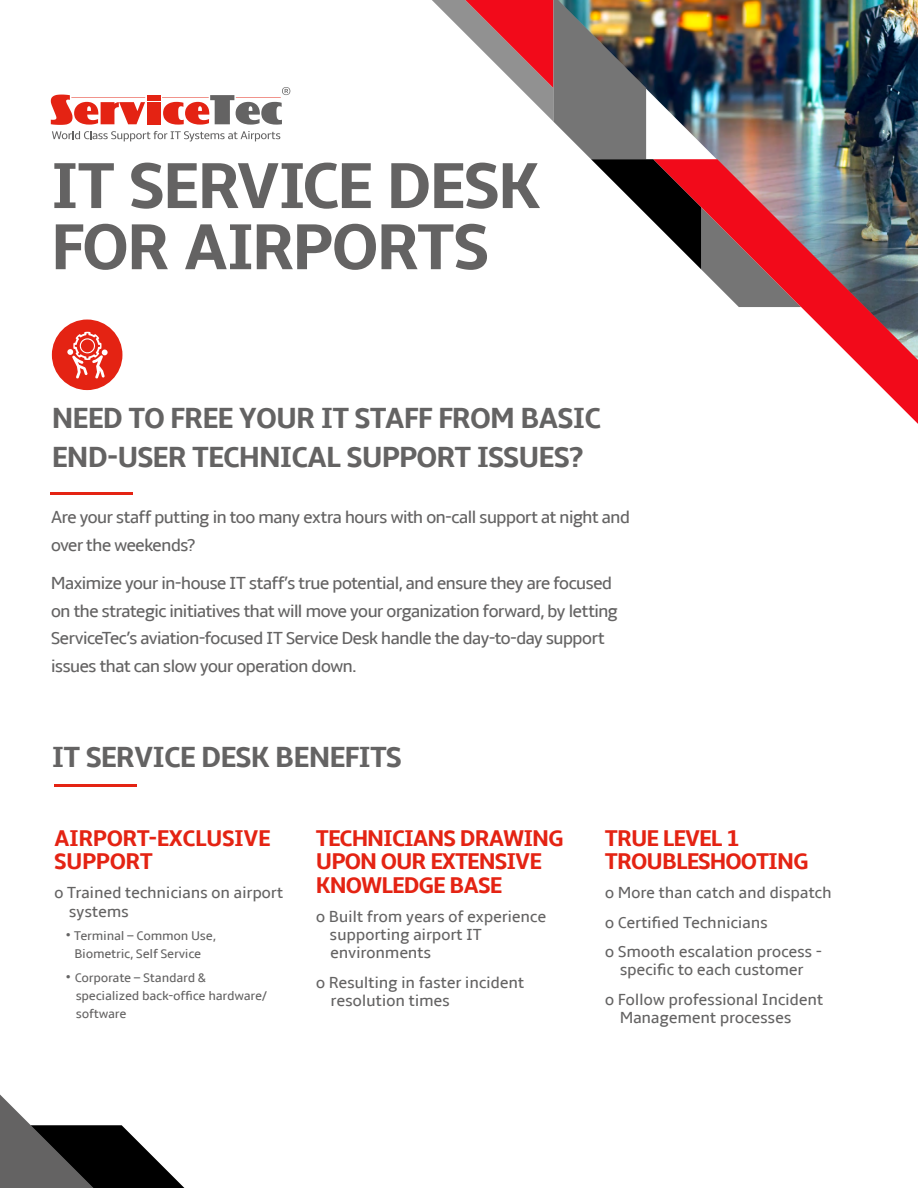
<style>
.page{position:relative;width:918px;height:1188px;background:#fff}
.page>*{position:absolute;margin:0;border:0;box-sizing:border-box;transform-origin:0 0}
.t1{font:700 67.5px/61.2px "Amble";letter-spacing:-.03em;color:#646363}
.t2{font:700 30px/38.4px "Amble";letter-spacing:-.03em;color:#646363}
.t3{font:700 23.4px/23.4px "Amble";letter-spacing:-.04em;color:#e42313}
.t4{font:700 23.4px/23.4px "Amble";letter-spacing:-.02em;color:#e42313}
.t5{font:18px/27.6px "Amble";letter-spacing:-.055em;color:#646363}
.t6{font:16.5px/18.3px "Amble";letter-spacing:-.02em;color:#646363}
.t7{font:13.05px/18.3px "Amble";letter-spacing:-.02em;color:#646363;text-align:center}
.s1{font-size:16.5px}
</style>
<div class="page">
<hr style="left:51px;top:492px;width:82px;height:3px;background:#e42313">
<hr style="left:54px;top:784px;width:82px;height:3px;background:#e42313">
<svg style="left:0;top:1095px;width:184px;height:93px"></svg>
<div style="left:147px;top:102px;width:14px;height:22px;background:#e42313"></div>
<svg style="left:51px;top:95px;width:94px;height:30px"></svg>
<div style="left:147px;top:95px;width:14px;height:5px;background:#e42313"></div>
<svg style="left:52px;top:131px;width:228px;height:11px"></svg>
<svg style="left:162px;top:87px;width:128px;height:38px"></svg>
<svg style="left:52px;top:319px;width:71px;height:71px"></svg>
<img style="left:801px;top:0;width:117px;height:159px">
<img style="left:432px;top:0;width:369px;height:221px">
<img style="left:653px;top:159px;width:265px;height:265px">
<h1 class="t1" style="left:51px;top:156px;width:491px">IT SERVICE DESK<br>FOR AIRPORTS</h1>
<h2 class="t2" style="left:52px;top:400px;width:551px">NEED TO FREE YOUR IT STAFF FROM BASIC<br>END-USER TECHNICAL SUPPORT ISSUES?</h2>
<p class="t5" style="left:51px;top:504px;width:581px">Are your staff putting in too many extra hours with on-call support at night and over the weekends?</p>
<p class="t5" style="left:51px;top:569px;width:569px">Maximize your in-house IT staff’s true potential, and ensure they are focused on the strategic initiatives that will move your organization forward, by letting ServiceTec’s aviation-focused IT Service Desk handle the day-to-day support issues that can slow your operation down.</p>
<h2 class="t2" style="left:52px;top:738px;width:352px">IT SERVICE DESK BENEFITS</h2>
<p class="t4" style="left:54px;top:827px;width:218px">AIRPORT-EXCLUSIVE<br>SUPPORT</p>
<p class="t6" style="left:69px;top:884px;width:216px;text-indent:-15px">o Trained technicians on airport systems</p>
<p class="t7" style="left:66px;top:927px;width:152px"><span class="s1">•</span> Terminal – Common Use,<br>Biometric, Self Service</p>
<p class="t7" style="left:76px;top:968px;width:193px;text-align:left;text-indent:-10px"><span class="s1">•</span> Corporate – Standard &amp; specialized back-office hardware/ software</p>
<p class="t3" style="left:316px;top:827px;width:250px">TECHNICIANS DRAWING<br>UPON OUR EXTENSIVE<br>KNOWLEDGE BASE</p>
<p class="t6" style="left:330px;top:908px;width:218px;text-indent:-14px">o Built from years of experience supporting airport IT environments</p>
<p class="t6" style="left:331px;top:973px;width:195px;text-indent:-15px">o Resulting in faster incident resolution times</p>
<p class="t3" style="left:605px;top:827px;width:205px">TRUE LEVEL 1<br>TROUBLESHOOTING</p>
<p class="t6" style="left:605px;top:879px;width:228px;line-height:29.2px">o More than catch and dispatch o Certified Technicians<br>o Smooth escalation process -</p>
<p class="t6" style="left:605px;top:955px;width:220px;line-height:29.2px;text-align:center">specific to each customer<br>o Follow professional Incident</p>
<p class="t6" style="left:620px;top:1008px;width:173px">Management processes</p>
</div>
